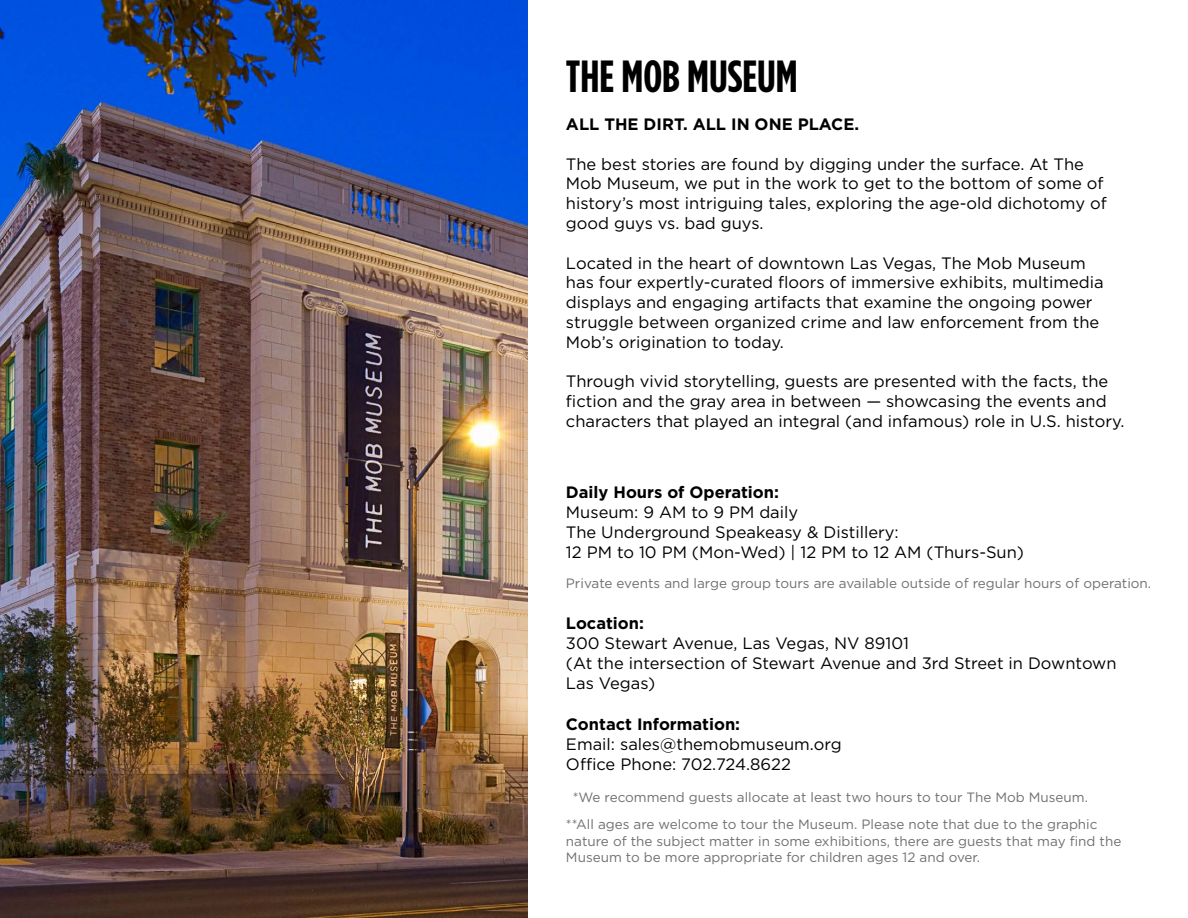
<style>
.page{position:relative;width:1188px;height:918px;background:#fff}
.page>*{position:absolute;margin:0;border:0;box-sizing:border-box;transform-origin:0 0}
.t1{font:700 45px "Gotham Condensed";color:#000}
.t2{font:16.5px/19.8px "Gotham";color:#000}
.t3{font:700 16.5px "Gotham";color:#000}
.t4{font:13.5px/27.2px "Gotham";color:#6f7073;text-align:center}
</style>
<div class="page">
<img style="left:0;top:0;width:528px;height:918px">
<h1 class="t1" style="left:566px;top:50px;width:233px">THE MOB MUSEUM</h1>
<p class="t3" style="left:566px;top:113px;width:295px">ALL THE DIRT. ALL IN ONE PLACE.</p>
<p class="t2" style="left:566px;top:153px;width:542px">The best stories are found by digging under the surface. At The Mob Museum, we put in the work to get to the bottom of some of history’s most intriguing tales, exploring the age-old dichotomy of good guys vs. bad guys.</p>
<p class="t2" style="left:566px;top:252px;width:539px">Located in the heart of downtown Las Vegas, The Mob Museum has four expertly-curated floors of immersive exhibits, multimedia displays and engaging artifacts that examine the ongoing power struggle between organized crime and law enforcement from the Mob’s origination to today.</p>
<p class="t2" style="left:566px;top:371px;width:560px">Through vivid storytelling, guests are presented with the facts, the fiction and the gray area in between — showcasing the events and characters that played an integral (and infamous) role in U.S. history.</p>
<p class="t3" style="left:566px;top:482px;width:214px">Daily Hours of Operation:</p>
<p class="t2" style="left:566px;top:502px;width:460px">Museum: 9 AM to 9 PM daily<br>The Underground Speakeasy &amp; Distillery:<br>12 PM to 10 PM (Mon-Wed) | 12 PM to 12 AM (Thurs-Sun)</p>
<p class="t4" style="left:566px;top:569px;width:587px">Private events and large group tours are available outside of regular hours of operation.</p>
<p class="t3" style="left:566px;top:613px;width:80px">Location:</p>
<p class="t2" style="left:566px;top:633px;width:552px">300 Stewart Avenue, Las Vegas, NV 89101<br>(At the intersection of Stewart Avenue and 3rd Street in Downtown<br>Las Vegas)</p>
<p class="t3" style="left:566px;top:714px;width:176px">Contact Information:</p>
<p class="t2" style="left:566px;top:734px;width:277px">Email: sales@themobmuseum.org<br>Office Phone: 702.724.8622</p>
<p class="t4" style="left:566px;top:784px;width:533px">*We recommend guests allocate at least two hours to tour The Mob Museum. **All ages are welcome to tour the Museum. Please note that due to the graphic</p>
<p class="t4" style="left:566px;top:832px;width:557px;line-height:16.2px;text-align:left">nature of the subject matter in some exhibitions, there are guests that may find the<br>Museum to be more appropriate for children ages 12 and over.</p>
</div>
